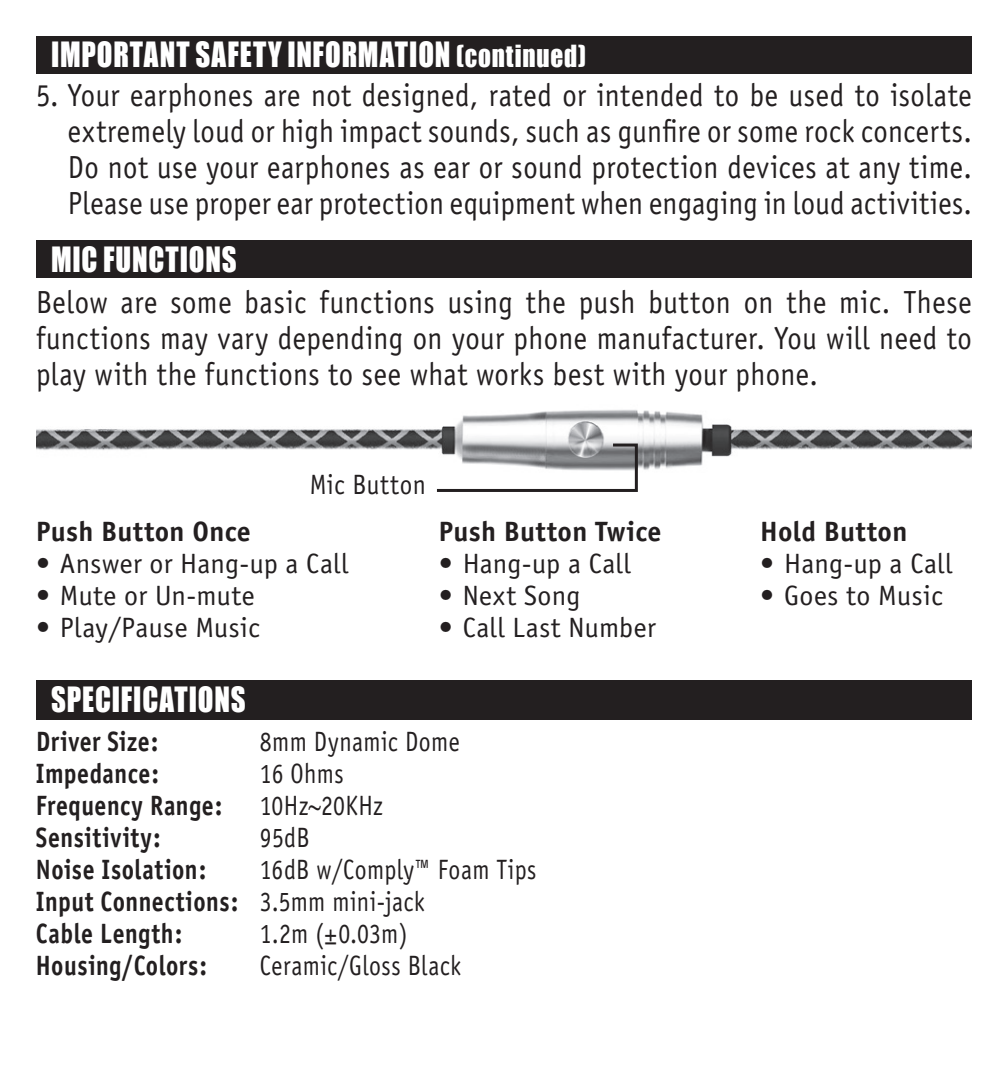
<style>
.page{position:relative;width:1008px;height:1080px;background:#fff}
.page>*{position:absolute;margin:0;border:0;box-sizing:border-box;transform-origin:0 0}
.t1{font:32px/36px "Officina Sans";letter-spacing:.015em;color:#231f20;text-align:justify;scale:.9 1}
.t2{font:32px "Impact";letter-spacing:.03em;color:#fff;scale:.9 1}
.t3{font:28px/32px "Officina Sans";letter-spacing:.015em;color:#231f20;scale:.85 1}
.t4{font:28px "Officina Sans";letter-spacing:.015em;color:#231f20}
.t5{font:700 28px "Officina Sans";letter-spacing:.02em;color:#231f20;scale:.85 1}
.t6{font:700 28px "Officina Sans";letter-spacing:.02em;color:#231f20}
.t7{font:28px "Officina Sans";letter-spacing:.015em;color:#231f20;scale:.9 1}
.s1{font-size:28px}
.s2{font-weight:700}
</style>
<div class="page">
<div style="left:36px;top:36px;width:936px;height:37px;background:#231f20"></div>
<div style="left:36px;top:681px;width:936px;height:39px;background:#231f20"></div>
<div style="left:36px;top:241px;width:936px;height:37px;background:#231f20"></div>
<img style="left:36px;top:409px;width:936px;height:61px">
<svg style="left:434px;top:442px;width:205px;height:50px"></svg>
<p class="t2" style="left:51px;top:30px;width:596px">IMPORTANT SAFETY INFORMATION <span class="s1">(continued)</span></p>
<p class="t1" style="left:68px;top:78px;width:1006px;text-indent:-32px">5. Your earphones are not designed, rated or intended to be used to isolate extremely loud or high impact sounds, such as gunfire or some rock concerts.<br>Do not use your earphones as ear or sound protection devices at any time.<br>Please use proper ear protection equipment when engaging in loud activities.</p>
<p class="t2" style="left:51px;top:234px;width:208px">MIC FUNCTIONS</p>
<p class="t1" style="left:36px;top:284px;width:1041px">Below are some basic functions using the push button on the mic. These functions may vary depending on your phone manufacturer. You will need to play with the functions to see what works best with your phone.</p>
<p class="t7" style="left:310px;top:469px;width:131px">Mic Button</p>
<p class="t6" style="left:36px;top:514px;width:216px">Push Button Once</p>
<p class="t4" style="left:36px;top:547px;width:314px">• Answer or Hang-up a Call</p>
<p class="t4" style="left:36px;top:579px;width:220px">• Mute or Un-mute</p>
<p class="t4" style="left:36px;top:611px;width:226px">• Play/Pause Music</p>
<p class="t6" style="left:439px;top:514px;width:224px">Push Button Twice</p>
<p class="t4" style="left:439px;top:547px;width:193px">• Hang-up a Call</p>
<p class="t4" style="left:439px;top:579px;width:143px">• Next Song</p>
<p class="t4" style="left:439px;top:611px;width:219px">• Call Last Number</p>
<p class="t2" style="left:51px;top:675px;width:218px">SPECIFICATIONS</p>
<p class="t5" style="left:36px;top:724px;width:145px">Driver Size:</p>
<p class="t3" style="left:260px;top:726px;width:237px">8mm Dynamic Dome</p>
<p class="t5" style="left:36px;top:756px;width:146px">Impedance:</p>
<p class="t3" style="left:260px;top:758px;width:100px">16 Ohms</p>
<p class="t5" style="left:36px;top:788px;width:221px">Frequency Range:</p>
<p class="t3" style="left:260px;top:790px;width:146px">10Hz~20KHz</p>
<p class="t5" style="left:36px;top:820px;width:148px">Sensitivity:</p>
<p class="t3" style="left:260px;top:822px;width:60px">95dB</p>
<p class="t5" style="left:36px;top:852px;width:202px">Noise Isolation:</p>
<p class="t3" style="left:36px;top:854px;width:590px;text-indent:224px">16dB w/Comply™ Foam Tips<br><span class="s2">Input Connections:</span> 3.5mm mini-jack<br><span class="s2">Cable Length:</span></p>
<p class="t3" style="left:260px;top:918px;width:175px">1.2m (±0.03m)</p>
<p class="t5" style="left:36px;top:948px;width:202px">Housing/Colors:</p>
<p class="t3" style="left:260px;top:950px;width:238px">Ceramic/Gloss Black</p>
<p class="t6" style="left:760px;top:514px;width:149px">Hold Button</p>
<p class="t4" style="left:760px;top:547px;width:193px">• Hang-up a Call</p>
<p class="t4" style="left:760px;top:579px;width:184px">• Goes to Music</p>
</div>
